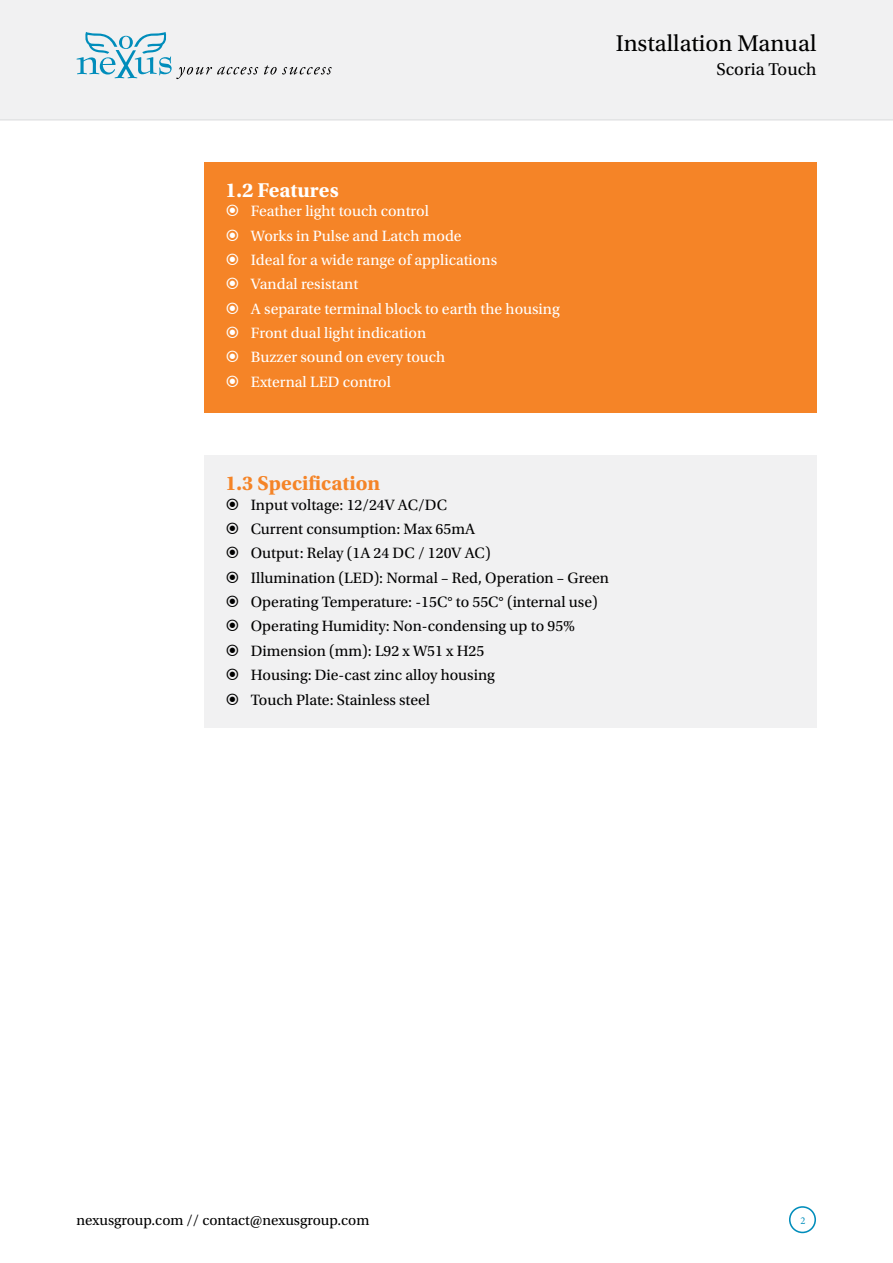
<style>
.page{position:relative;width:893px;height:1263px;background:#fff}
.page>*{position:absolute;margin:0;border:0;box-sizing:border-box;transform-origin:0 0}
.t1{font:24px "Utopia Std";color:#000}
.t2{font:700 21px "Utopia Std";color:#f58427}
.t3{font:700 21px "Utopia Std";color:#fff}
.t4{font:18px "Utopia Std";color:#000}
.t5{font:15.75px/24.5px "Utopia Std";color:#000}
.t6{font:15.75px/24.5px "Utopia Std";color:#fff}
.t7{font:15px "Utopia Std";color:#000}
.t8{font:10.5px "Minion Pro";color:#008dbb}
</style>
<div class="page">
<div style="left:0;top:0;width:893px;height:119px;background:#f1f1f2"></div>
<svg style="left:77px;top:32px;width:181px;height:47px"></svg>
<svg style="left:264px;top:65px;width:68px;height:10px"></svg>
<hr style="left:0;top:119px;width:893px;height:2px;background:#e2e3e4">
<div style="left:789px;top:1206px;width:27px;height:27px;border:2px solid #008dbb;border-radius:50%"></div>
<div style="left:204px;top:162px;width:612px;height:250px;background:#f58427"></div>
<div style="left:204px;top:455px;width:612px;height:272px;background:#f1f1f2"></div>
<h2 class="t3" style="left:225px;top:178px;width:115px">1.2 Features</h2>
<p class="t6" style="left:251px;top:199px;width:310px">Feather light touch control<br>Works in Pulse and Latch mode<br>Ideal for a wide range of applications<br>Vandal resistant<br>A separate terminal block to earth the housing<br>Front dual light indication<br>Buzzer sound on every touch<br>External LED control</p>
<h1 class="t1" style="left:616px;top:30px;width:202px">Installation Manual</h1>
<p class="t4" style="left:716px;top:59px;width:101px">Scoria Touch</p>
<h2 class="t2" style="left:225px;top:471px;width:156px">1.3 Specification</h2>
<p class="t5" style="left:251px;top:492px;width:360px">Input voltage: 12/24V AC/DC<br>Current consumption: Max 65mA<br>Output: Relay (1A 24 DC / 120V AC)<br>Illumination (LED): Normal – Red, Operation – Green Operating Temperature: -15C° to 55C° (internal use)<br>Operating Humidity: Non-condensing up to 95% Dimension (mm): L92 x W51 x H25<br>Housing: Die-cast zinc alloy housing<br>Touch Plate: Stainless steel</p>
<p class="t7" style="left:77px;top:1212px;width:294px">nexusgroup.com // contact@nexusgroup.com</p>
<p class="t8" style="left:800px;top:1214px;width:7px">2</p>
</div>
